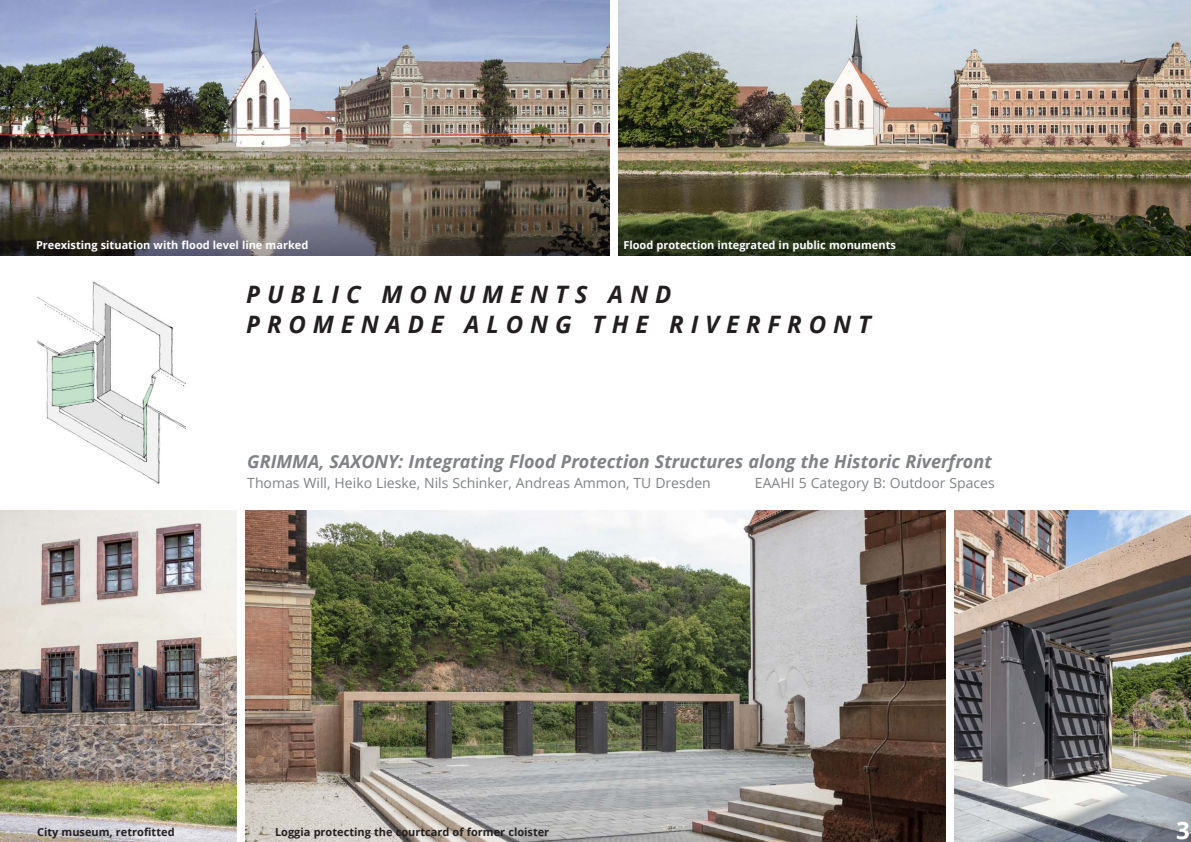
<style>
.page{position:relative;width:1191px;height:842px;background:#fff}
.page>*{position:absolute;margin:0;border:0;box-sizing:border-box;transform-origin:0 0}
.t1{font:italic 700 24px "Open Sans";color:#231f20}
.t2{font:700 24px "Open Sans";color:#fff}
.t3{font:italic 700 18px "Open Sans";color:#808285}
.t4{font:14px "Open Sans";color:#808285}
.t5{font:700 11px "Open Sans";color:#fff}
.t6{font:700 11px "Open Sans";color:#231f20}
</style>
<div class="page">
<img style="left:0;top:510px;width:237px;height:332px">
<img style="left:954px;top:510px;width:237px;height:332px">
<img style="left:245px;top:510px;width:700px;height:332px">
<img style="left:618px;top:0;width:573px;height:255px">
<img style="left:0;top:0;width:609px;height:255px">
<img style="left:37px;top:281px;width:149px;height:203px">
<p class="t5" style="left:36px;top:238px;width:274px">Preexisting situation with flood level line marked</p>
<p class="t5" style="left:623px;top:238px;width:274px">Flood protection integrated in public monuments</p>
<p class="t1" style="left:246px;top:277px;width:426px">P U B L I C M O N U M E N T S A N D</p>
<p class="t1" style="left:246px;top:307px;width:626px">P R O M E N A D E A L O N G T H E R I V E R F R O N T</p>
<p class="t3" style="left:247px;top:449px;width:746px">GRIMMA, SAXONY: Integrating Flood Protection Structures along the Historic Riverfront</p>
<p class="t4" style="left:247px;top:474px;width:465px">Thomas Will, Heiko Lieske, Nils Schinker, Andreas Ammon, TU Dresden</p>
<p class="t4" style="left:755px;top:474px;width:241px">EAAHI 5 Category B: Outdoor Spaces</p>
<p class="t6" style="left:37px;top:824px;width:139px">City museum, retrofitted</p>
<p class="t6" style="left:275px;top:824px;width:276px">Loggia protecting the courtcard of former cloister</p>
<p class="t2" style="left:1176px;top:813px;width:15px">3</p>
</div>
